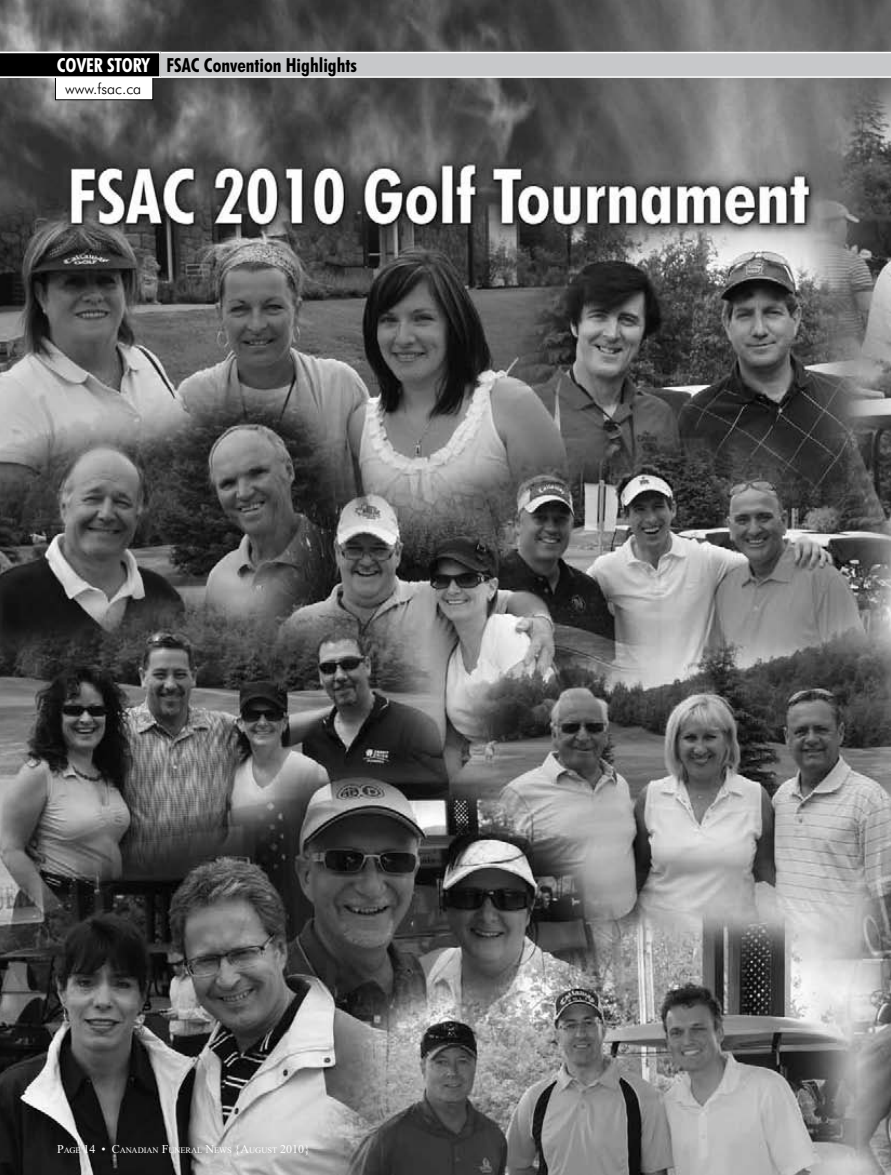
<style>
.page{position:relative;width:891px;height:1175px;background:#fff}
.page>*{position:absolute;margin:0;border:0;box-sizing:border-box;transform-origin:0 0}
.t1{font:700 condensed 19.5px "Futura BT";color:#000}
.t2{font:300 15px "Futura BT";color:#000}
.t3{font:8.4px "Times New Roman";color:#fff}
.s1{color:#fff}
.s2{font-size:12px}
</style>
<div class="page">
<img style="left:0;top:0;width:891px;height:1174px">
<div style="left:55px;top:77px;width:98px;height:23px;background:#fff"></div>
<svg style="left:0;top:52px;width:891px;height:26px;background:#acadaf"></svg>
<h1 class="t1" style="left:57px;top:53px;width:302px"><span class="s1">COVER STORY</span> FSAC Convention Highlights</h1>
<h2 class="t2" style="left:65px;top:80px;width:78px">www.fsac.ca</h2>
<p class="t3" style="left:57px;top:1145px;width:255px"><span class="s2">P</span>AGE <span class="s2">14 • C</span>ANADIAN <span class="s2">F</span>UNERAL <span class="s2">N</span>EWS <span class="s2">{A</span>UGUST <span class="s2">2010}</span></p>
</div>
